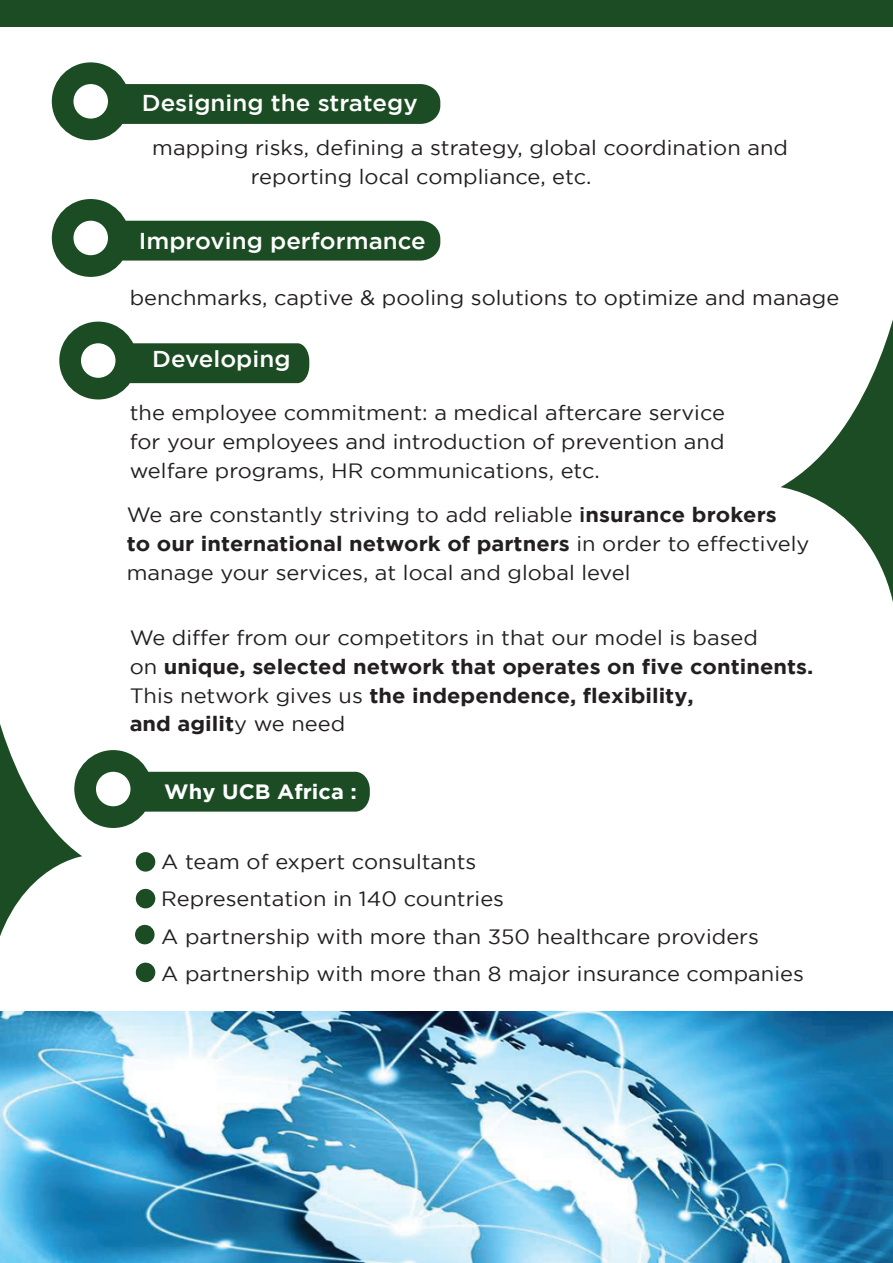
<style>
.page{position:relative;width:893px;height:1263px;background:#fff}
.page>*{position:absolute;margin:0;border:0;box-sizing:border-box;transform-origin:0 0}
.t1{font:500 22.95px "Gotham";color:#fff;scale:1.05 1}
.t2{font:20.7px/28.8px "Gotham";color:#231f20;scale:1.05 1}
.t3{font:700 20.7px/28.8px "Gotham";color:#231f20;scale:1.05 1}
.t4{font:700 20.7px "Gotham";color:#fff;scale:1.05 1}
.s1{font-weight:500}
.s2{font-weight:700}
.s3{font-weight:400}
</style>
<div class="page">
<div style="left:101px;top:84px;width:339px;height:40px;background:#1b4c24;border-radius:19px"></div>
<div style="left:0;top:0;width:893px;height:27px;background:#1b4c24"></div>
<div style="left:52px;top:62px;width:78px;height:78px;background:#1b4c24;border-radius:50%"></div>
<div style="left:73px;top:84px;width:35px;height:35px;background:#fff;border-radius:50%"></div>
<div style="left:101px;top:221px;width:339px;height:40px;background:#1b4c24;border-radius:19px"></div>
<div style="left:52px;top:199px;width:78px;height:78px;background:#1b4c24;border-radius:50%"></div>
<div style="left:73px;top:221px;width:35px;height:34px;background:#fff;border-radius:50%"></div>
<div style="left:130px;top:343px;width:179px;height:40px;background:#1b4c24"></div>
<div style="left:59px;top:322px;width:78px;height:77px;background:#1b4c24;border-radius:50%"></div>
<div style="left:81px;top:343px;width:34px;height:35px;background:#fff;border-radius:50%"></div>
<div style="left:145px;top:772px;width:225px;height:40px;background:#1b4c24"></div>
<div style="left:74px;top:750px;width:78px;height:78px;background:#1b4c24;border-radius:50%"></div>
<div style="left:96px;top:772px;width:34px;height:34px;background:#fff;border-radius:50%"></div>
<svg style="left:780px;top:320px;width:113px;height:282px"></svg>
<svg style="left:0;top:724px;width:82px;height:212px"></svg>
<img style="left:0;top:1011px;width:893px;height:252px">
<div style="left:136px;top:852px;width:19px;height:20px;background:#1b4c24;border-radius:50%"></div>
<div style="left:136px;top:889px;width:19px;height:19px;background:#1b4c24;border-radius:50%"></div>
<div style="left:135px;top:925px;width:20px;height:19px;background:#1b4c24;border-radius:50%"></div>
<div style="left:136px;top:963px;width:19px;height:19px;background:#1b4c24;border-radius:50%"></div>
<p class="t1" style="left:142px;top:90px;width:264px">Designing the strategy</p>
<p class="t2" style="left:251px;top:133px;width:513px;text-indent:-99px">mapping risks, defining a strategy, global coordination and reporting local compliance, etc.</p>
<p class="t1" style="left:139px;top:228px;width:275px">Improving performance</p>
<p class="t2" style="left:130px;top:283px;width:677px">benchmarks, captive &amp; pooling solutions to optimize and manage</p>
<p class="t1" style="left:152px;top:346px;width:133px">Developing</p>
<p class="t2" style="left:130px;top:398px;width:568px;text-align:justify">the employee commitment: a medical aftercare service for your employees and introduction of prevention and welfare programs, HR communications, etc.</p>
<p class="t2" style="left:127px;top:500px;width:652px">We are constantly striving to add reliable <span class="s1">i</span><span class="s2">nsurance brokers<br>to our international network of partners</span> in order to effectively manage your services, at local and global level</p>
<p class="t3" style="left:130px;top:623px;width:653px"><span class="s3">We differ from our competitors in that our model is based<br>on</span> unique, selected network that operates on five continents.<br><span class="s3">This network gives us</span> the independence, flexibility,<br>and agilit<span class="s3">y we need</span></p>
<p class="t4" style="left:164px;top:779px;width:185px">Why UCB Africa :</p>
<p class="t2" style="left:161px;top:842px;width:613px;line-height:37.5px">A team of expert consultants<br>Representation in 140 countries<br>A partnership with more than 350 healthcare providers<br>A partnership with more than 8 major insurance companies</p>
</div>
